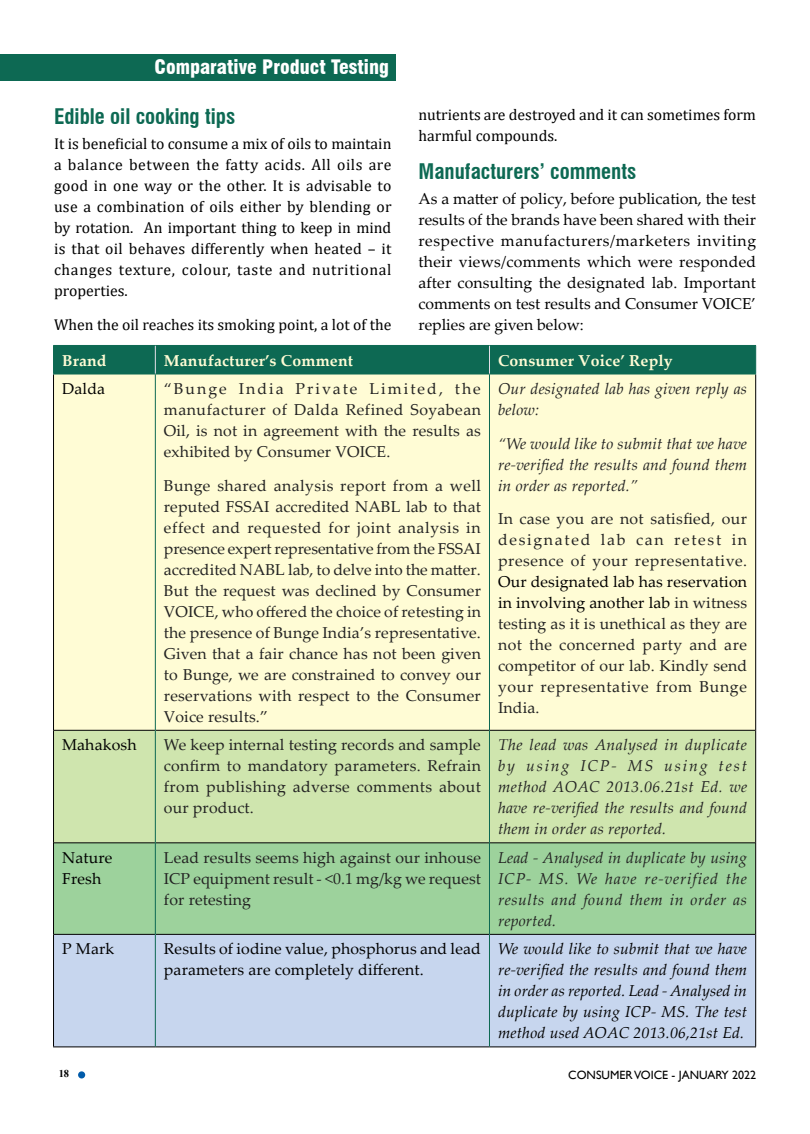
<style>
.page{position:relative;width:810px;height:1134px;background:#fff}
.page>*{position:absolute;margin:0;border:0;box-sizing:border-box;transform-origin:0 0}
.t1{font:700 condensed 21px "Swiss 721 BT";color:#0d6953}
.t2{font:900 condensed 19.5px "Swiss 721 BT";color:#fff}
.t3{font:15.75px/21px "Palatino Linotype";letter-spacing:.015em;color:#222;text-align:justify}
.t4{font:15.75px/21px "Cambria";color:#000;text-align:justify}
.t5{font:15.75px/21px "Palatino Linotype";letter-spacing:.01em;color:#000}
.t6{font:italic 15.75px/21px "Palatino Linotype";letter-spacing:.01em;color:#222;text-align:justify}
.t7{font:italic 15.75px/21px "Palatino Linotype";letter-spacing:.01em;color:#000;text-align:justify}
.t8{font:700 15.75px "Palatino Linotype";letter-spacing:.01em;color:#fffcd5}
.t9{font:12px "Gill Sans";color:#000}
.t10{font:700 10.5px "Times New Roman";color:#000}
.s1{color:#000}
</style>
<div class="page">
<div style="left:0;top:54px;width:395px;height:27px;background:#0d6953"></div>
<div style="left:78px;top:1071px;width:7px;height:7px;background:#005baa;border-radius:50%"></div>
<div style="left:54px;top:375px;width:701px;height:355px;background:#fffcd5"></div>
<div style="left:54px;top:731px;width:701px;height:111px;background:#cfe5ae"></div>
<div style="left:54px;top:843px;width:701px;height:91px;background:#9dd29c"></div>
<div style="left:54px;top:935px;width:701px;height:112px;background:#c7d6ee"></div>
<hr style="left:53px;top:374px;width:1px;height:356px;background:#000">
<hr style="left:755px;top:374px;width:1px;height:356px;background:#000">
<hr style="left:53px;top:730px;width:1px;height:113px;background:#000">
<hr style="left:755px;top:730px;width:1px;height:113px;background:#000">
<hr style="left:53px;top:843px;width:1px;height:91px;background:#000">
<hr style="left:755px;top:843px;width:1px;height:91px;background:#000">
<hr style="left:53px;top:934px;width:1px;height:113px;background:#000">
<hr style="left:755px;top:934px;width:1px;height:113px;background:#000">
<hr style="left:54px;top:730px;width:101px;height:1px;background:#000">
<hr style="left:156px;top:730px;width:333px;height:1px;background:#000">
<hr style="left:490px;top:730px;width:265px;height:1px;background:#000">
<hr style="left:54px;top:842px;width:101px;height:1px;background:#000">
<hr style="left:156px;top:842px;width:333px;height:1px;background:#000">
<hr style="left:490px;top:842px;width:265px;height:1px;background:#000">
<hr style="left:54px;top:934px;width:101px;height:1px;background:#000">
<hr style="left:156px;top:934px;width:333px;height:1px;background:#000">
<hr style="left:490px;top:934px;width:265px;height:1px;background:#000">
<hr style="left:53px;top:1047px;width:102px;height:1px;background:#000">
<hr style="left:155px;top:1047px;width:334px;height:1px;background:#000">
<hr style="left:489px;top:1047px;width:267px;height:1px;background:#000">
<hr style="left:155px;top:374px;width:1px;height:356px;background:#0d6953">
<hr style="left:489px;top:374px;width:1px;height:356px;background:#0d6953">
<hr style="left:155px;top:730px;width:1px;height:113px;background:#0d6953">
<hr style="left:489px;top:730px;width:1px;height:113px;background:#0d6953">
<hr style="left:155px;top:843px;width:1px;height:91px;background:#0d6953">
<hr style="left:489px;top:843px;width:1px;height:91px;background:#0d6953">
<hr style="left:155px;top:934px;width:1px;height:113px;background:#0d6953">
<hr style="left:489px;top:934px;width:1px;height:113px;background:#0d6953">
<hr style="left:53px;top:374px;width:102px;height:1px;background:#0d6953">
<hr style="left:155px;top:374px;width:334px;height:1px;background:#0d6953">
<hr style="left:489px;top:374px;width:267px;height:1px;background:#0d6953">
<div style="left:53px;top:345px;width:703px;height:29px;background:#0d6953"></div>
<p class="t2" style="left:154px;top:56px;width:236px">Comparative Product Testing</p>
<h1 class="t1" style="left:54px;top:104px;width:183px">Edible oil cooking tips</h1>
<p class="t4" style="left:54px;top:133px;width:339px">It is beneficial to consume a mix of oils to maintain a balance between the fatty acids. All oils are good in one way or the other. It is advisable to use a combination of oils either by blending or by rotation. An important thing to keep in mind is that oil behaves differently when heated – it changes texture, colour, taste and nutritional properties.</p>
<p class="t4" style="left:54px;top:314px;width:339px">When the oil reaches its smoking point, a lot of the</p>
<p class="t4" style="left:419px;top:104px;width:339px">nutrients are destroyed and it can sometimes form harmful compounds.</p>
<h1 class="t1" style="left:418px;top:159px;width:219px">Manufacturers’ comments</h1>
<p class="t5" style="left:418px;top:188px;width:339px;text-align:justify">As a matter of policy, before publication, the test results of the brands have been shared with their respective manufacturers/marketers inviting their views/comments which were responded after consulting the designated lab. Important comments on test results and Consumer VOICE’ replies are given below:</p>
<p class="t8" style="left:62px;top:349px;width:46px">Brand</p>
<p class="t8" style="left:164px;top:349px;width:191px">Manufacturer’s Comment</p>
<p class="t8" style="left:498px;top:349px;width:176px">Consumer Voice’ Reply</p>
<p class="t5" style="left:62px;top:378px;width:45px">Dalda</p>
<p class="t3" style="left:164px;top:378px;width:319px">“Bunge India Private Limited, the manufacturer of Dalda Refined Soyabean Oil, is not in agreement with the results as exhibited by Consumer VOICE.</p>
<p class="t3" style="left:164px;top:474px;width:319px">Bunge shared analysis report from a well reputed FSSAI accredited NABL lab to that effect and requested for joint analysis in presence expert representative from the FSSAI accredited NABL lab, to delve into the matter.<br>But the request was declined by Consumer VOICE, who offered the choice of retesting in the presence of Bunge India’s representative.<br>Given that a fair chance has not been given to Bunge, we are constrained to convey our reservations with respect to the Consumer Voice results.”</p>
<p class="t6" style="left:498px;top:377px;width:251px">Our designated lab has given reply as below:</p>
<p class="t6" style="left:498px;top:432px;width:251px">“We would like to submit that we have re-verified the results and found them in order as reported.”</p>
<p class="t3" style="left:498px;top:508px;width:251px">In case you are not satisfied, our designated lab can retest in presence of your representative.</p>
<p class="t3" style="left:498px;top:571px;width:251px"><span class="s1">Our designated lab has reservation in involving another lab</span> in witness testing as it is unethical as they are not the concerned party and are competitor of our lab. Kindly send your representative from Bunge India.</p>
<p class="t5" style="left:62px;top:734px;width:76px">Mahakosh</p>
<p class="t3" style="left:164px;top:734px;width:319px">We keep internal testing records and sample confirm to mandatory parameters. Refrain from publishing adverse comments about our product.</p>
<p class="t6" style="left:498px;top:734px;width:251px">The lead was Analysed in duplicate by using ICP- MS using test method AOAC 2013.06.21st Ed. we have re-verified the results and found them in order as reported.</p>
<p class="t5" style="left:62px;top:846px;width:52px">Nature<br>Fresh</p>
<p class="t3" style="left:164px;top:846px;width:319px">Lead results seems high against our inhouse ICP equipment result - &lt;0.1 mg/kg we request for retesting</p>
<p class="t6" style="left:498px;top:846px;width:251px">Lead - Analysed in duplicate by using ICP- MS. We have re-verified the results and found them in order as reported.</p>
<p class="t5" style="left:62px;top:938px;width:54px">P Mark</p>
<p class="t5" style="left:164px;top:938px;width:319px">Results of iodine value, phosphorus and lead parameters are completely different.</p>
<p class="t7" style="left:498px;top:938px;width:251px">We would like to submit that we have re-verified the results and found them in order as reported. Lead - Analysed in duplicate by using ICP- MS. The test method used AOAC 2013.06,21st Ed.</p>
<p class="t10" style="left:59px;top:1066px;width:12px">18</p>
<p class="t9" style="left:568px;top:1068px;width:189px">CONSUMER VOICE - JANUARY 2022</p>
</div>
